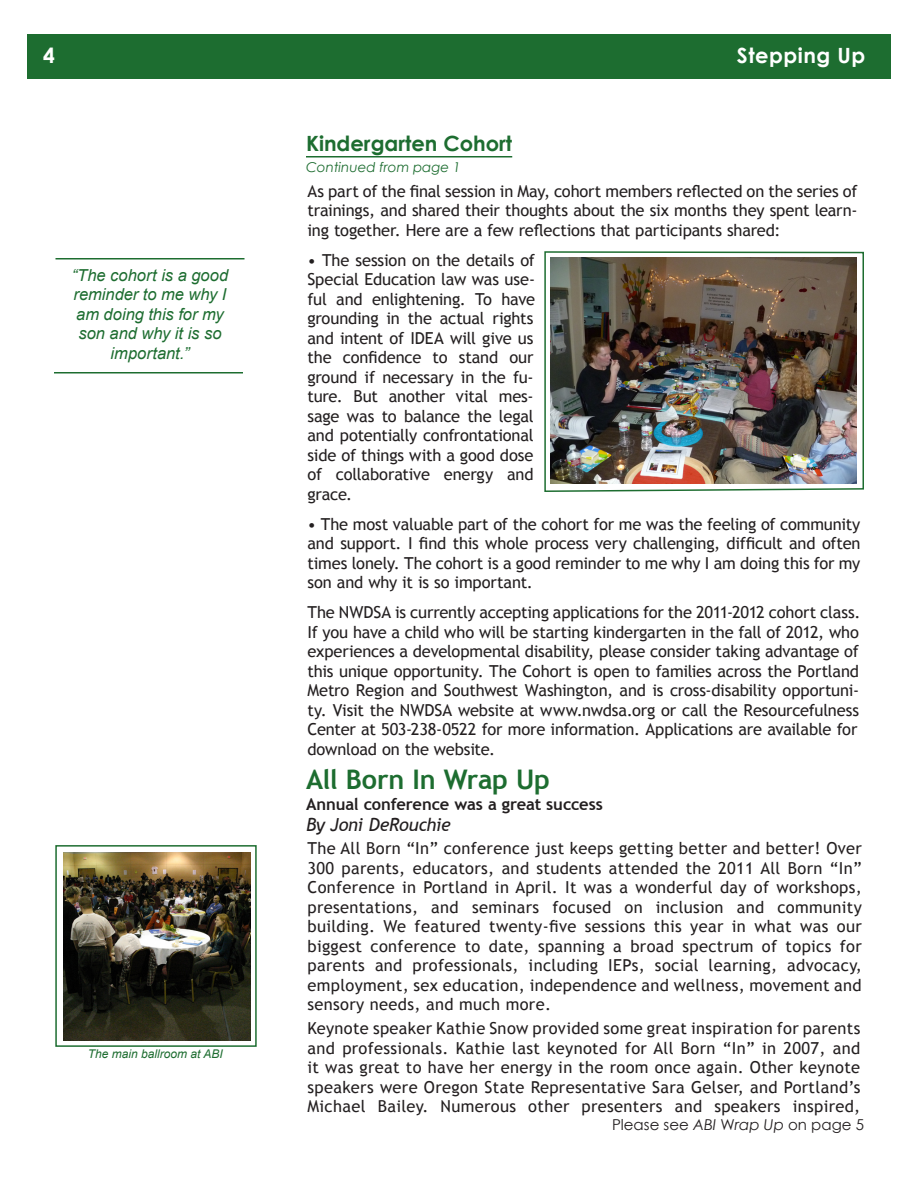
<style>
.page{position:relative;width:918px;height:1188px;background:#fff}
.page>*{position:absolute;margin:0;border:0;box-sizing:border-box;transform-origin:0 0}
.top_story_title{font:700 27px "Trebuchet MS";letter-spacing:-.005em;color:#1d6d30}
.t1{font:700 21px "Century Gothic";color:#1d6d30}
.t2{font:700 21px "Century Gothic";letter-spacing:.025em;color:#fff}
.top_story_title-2{font:italic 18px "Trebuchet MS";letter-spacing:-.015em;color:#231f20}
.regular_column_text{font:16.5px/19.5px "Trebuchet MS";letter-spacing:-.01em;color:#231f20;text-align:justify}
.t3{font:italic 16.5px/19.5px "Arial";color:#1d6d30;text-align:center}
.top_story_title-3{font:700 16.5px "Trebuchet MS";letter-spacing:-.01em;color:#231f20}
.t4{font:15px "Century Gothic";color:#231f20}
.t5{font:italic 13.5px "Century Gothic";color:#1d6d30}
.t6{font:italic 12px "Arial";color:#1d6d30}
.s1{font-style:italic}
</style>
<div class="page">
<div style="left:27px;top:34px;width:864px;height:45px;background:#1d6d30"></div>
<hr style="left:56px;top:258px;width:188px;height:2px;background:#1d6d30">
<hr style="left:54px;top:372px;width:189px;height:2px;background:#1d6d30">
<img style="left:544px;top:251px;width:320px;height:241px">
<hr style="left:306px;top:156px;width:206px;height:2px;background:#1d6d30">
<div style="left:55px;top:845px;width:202px;height:202px;border:2px solid #1d6d30"></div>
<img style="left:63px;top:853px;width:188px;height:187px">
<p class="t2" style="left:43px;top:40px;width:13px">4</p>
<p class="t2" style="left:737px;top:40px;width:130px">Stepping Up</p>
<p class="t3" style="left:72px;top:265px;width:158px">“The cohort is a good reminder to me why I am doing this for my son and why it is so important.”</p>
<p class="t6" style="left:88px;top:1046px;width:136px">The main ballroom at ABI</p>
<p class="t1" style="left:306px;top:127px;width:208px">Kindergarten Cohort</p>
<p class="t5" style="left:306px;top:157px;width:156px">Continued from page 1</p>
<p class="regular_column_text" style="left:308px;top:181px;width:552px">As part of the final session in May, cohort members reflected on the series of trainings, and shared their thoughts about the six months they spent learn&shy;ing together. H ere are a few reflections that participants shared:</p>
<p class="regular_column_text" style="left:308px;top:250px;width:229px">• The session on the details of Special Education law was use&shy;ful and enlightening. To have grounding in the actual rights and intent of IDEA will give us the confidence to stand our ground if necessary in the fu&shy;ture. But another vital mes&shy;sage was to balance the legal and potentially confrontational side of things with a good dose of collaborative energy and grace.</p>
<p class="regular_column_text" style="left:308px;top:514px;width:555px">• The most valuable part of the cohort for me was the feeling of community and support. I find this whole process very challenging, difficult and often times lonely. The cohort is a good reminder to me why I am doing this for my son and why it is so important.</p>
<p class="regular_column_text" style="left:308px;top:603px;width:554px;text-align:left">The NWDSA is currently accepting applications for the 2011-2012 cohort class.<br>If you have a child who will be starting kindergarten in the fall of 2012, who experiences a developmental disability, please consider taking advantage of this unique opportunity. The Cohort is open to families across the Portland Metro Region and Southwest Washington, and is cross-disability opportuni&shy;ty. Visit the NWDSA website at www.nwdsa.org or call the Resourcefulness Center at 503-238-0522 for more information. Applications are available for download on the website.</p>
<p class="top_story_title" style="left:306px;top:763px;width:246px">All Born In Wrap Up</p>
<p class="top_story_title-3" style="left:306px;top:794px;width:298px">Annual conference was a great success</p>
<p class="top_story_title-2" style="left:306px;top:814px;width:146px">By Joni DeRouchie</p>
<p class="regular_column_text" style="left:308px;top:839px;width:556px">The All Born “In” conference just keeps getting better and better! Over 300 parents, educators, and students attended the 2011 All Born “In” Conference in Portland in April. It was a wonderful day of workshops, presentations, and seminars focused on inclusion and community building. We featured twenty-five sessions this year in what was our biggest conference to date, spanning a broad spectrum of topics for parents and professionals, including IEPs, social learning, advocacy, employment, sex education, independence and wellness, movement and sensory needs, and much more.</p>
<p class="regular_column_text" style="left:308px;top:1019px;width:554px">Keynote speaker Kathie Snow provided some great inspiration for parents and professionals. Kathie last keynoted for All Born “In” in 2007, and it was great to have her energy in the room once again. Other keynote speakers were Oregon State Representative Sara Gelser, and Portland’s Michael Bailey. Numerous other presenters and speakers inspired,</p>
<p class="t4" style="left:612px;top:1114px;width:253px">Please see <span class="s1">ABI</span> W<span class="s1">rap Up</span> on page 5</p>
</div>
